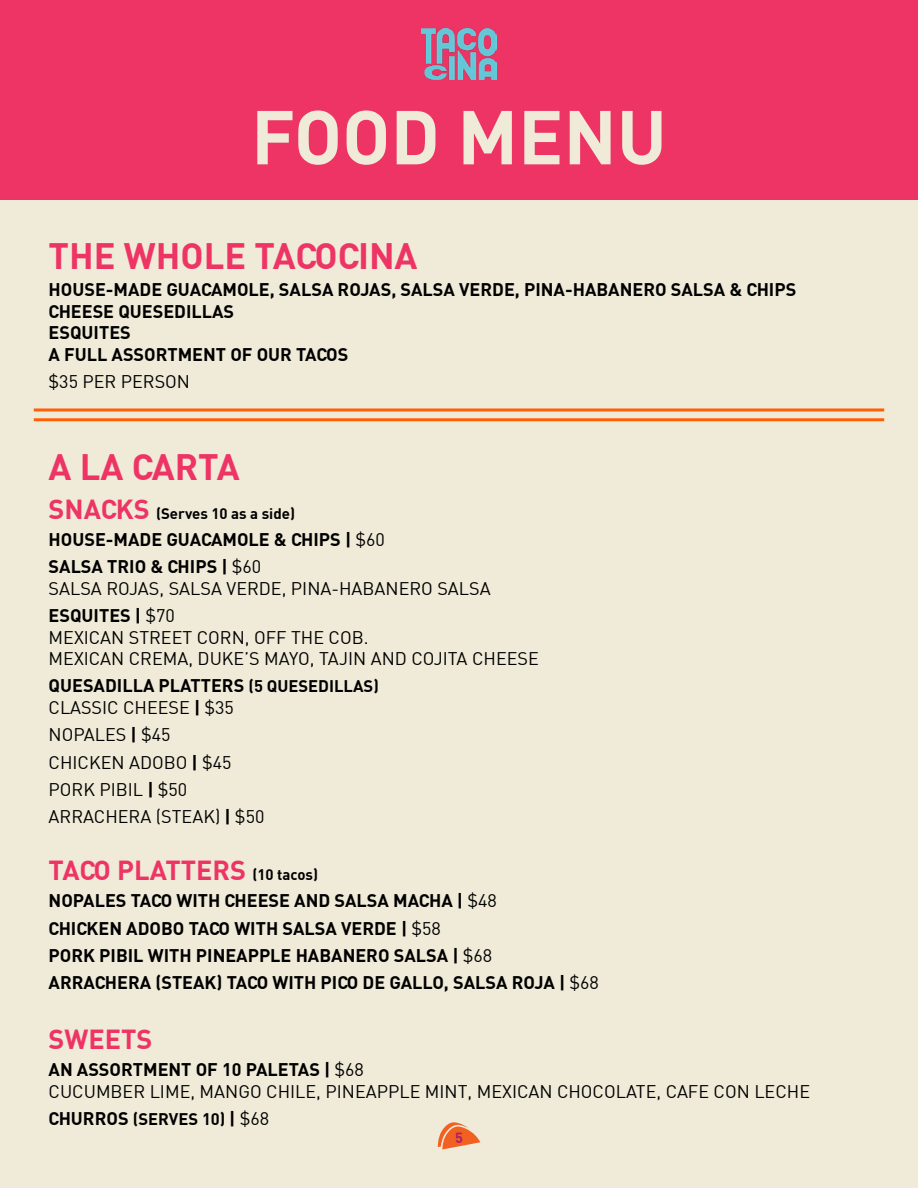
<style>
.page{position:relative;width:918px;height:1188px;background:#fff}
.page>*{position:absolute;margin:0;border:0;box-sizing:border-box;transform-origin:0 0}
.t1{font:700 75px "DIN";color:#f0ebd8}
.t2{font:700 36px "DIN";color:#ee3465}
.t3{font:700 27px "DIN";color:#ee3465}
.t4{font:700 18px/21.6px "DIN";color:#000}
.t5{font:18px/27.3px "DIN";color:#000}
.t6{font:700 16.5px "DIN";color:#000}
.t7{font:700 15px "DIN";color:#000}
.t8{font:700 14.4px "DIN";color:#aa2068}
.s1{font-size:27px;color:#ee3465}
.s2{font-weight:400}
.s3{font-weight:700}
.s4{font-size:16.5px}
.s5{font-size:15px;color:#000}
.s6{font-size:18px}
.s7{font-weight:400;font-size:18px}
</style>
<div class="page">
<div style="left:0;top:200px;width:918px;height:988px;background:#f0ebd8"></div>
<div style="left:0;top:0;width:918px;height:200px;background:#ee3465"></div>
<img style="left:422px;top:28px;width:74px;height:52px">
<svg style="left:438px;top:1122px;width:42px;height:27px"></svg>
<hr style="left:34px;top:408px;width:850px;height:3px;background:#ff5f08">
<hr style="left:34px;top:418px;width:850px;height:3px;background:#ff5f08">
<h1 class="t1" style="left:251px;top:88px;width:417px">FOOD MENU</h1>
<h2 class="t2" style="left:49px;top:232px;width:370px">THE WHOLE TACOCINA</h2>
<p class="t4" style="left:49px;top:278px;width:749px">HOUSE-MADE GUACAMOLE, SALSA ROJAS, SALSA VERDE, PINA-HABANERO SALSA &amp; CHIPS CHEESE QUESEDILLAS<br>ESQUITES<br>A FULL ASSORTMENT OF OUR TACOS</p>
<p class="t5" style="left:49px;top:368px;width:143px">$35 PER PERSON</p>
<h2 class="t2" style="left:49px;top:444px;width:193px">A LA CARTA</h2>
<p class="t7" style="left:49px;top:503px;width:248px"><span class="s1">SNACKS</span> (Serves 10 as a side)</p>
<p class="t4" style="left:49px;top:525px;width:338px;line-height:27.3px">HOUSE-MADE GUACAMOLE &amp; CHIPS | <span class="s2">$60<br></span>SALSA TRIO &amp; CHIPS | <span class="s2">$60</span></p>
<p class="t5" style="left:49px;top:574px;width:444px">SALSA ROJAS, SALSA VERDE, PINA-HABANERO SALSA<br><span class="s3">ESQUITES |</span> $70</p>
<p class="t5" style="left:49px;top:626px;width:492px;line-height:21.6px">MEXICAN STREET CORN, OFF THE COB.<br>MEXICAN CREMA, DUKE’S MAYO, TAJIN AND COJITA CHEESE</p>
<p class="t4" style="left:49px;top:674px;width:332px">QUESADILLA PLATTERS <span class="s4">(5 QUESEDILLAS)<br></span><span class="s2">CLASSIC CHEESE</span> | <span class="s2">$35</span></p>
<p class="t5" style="left:49px;top:721px;width:217px">NOPALES <span class="s3">|</span> $45<br>CHICKEN ADOBO <span class="s3">|</span> $45<br>PORK PIBIL <span class="s3">|</span> $50<br>ARRACHERA (STEAK) <span class="s3">|</span> $50</p>
<h3 class="t3" style="left:49px;top:852px;width:271px">TACO PLATTERS <span class="s5">(10 tacos)</span></h3>
<p class="t4" style="left:49px;top:886px;width:552px;line-height:27.3px">NOPALES TACO WITH CHEESE AND SALSA MACHA | <span class="s2">$48<br></span>CHICKEN ADOBO TACO WITH SALSA VERDE | <span class="s2">$58<br></span>PORK PIBIL WITH PINEAPPLE HABANERO SALSA | <span class="s2">$68<br></span>ARRACHERA (STEAK) TACO WITH PICO DE GALLO, SALSA ROJA | <span class="s2">$68</span></p>
<h3 class="t3" style="left:49px;top:1021px;width:105px">SWEETS</h3>
<p class="t5" style="left:49px;top:1059px;width:763px;line-height:21.6px"><span class="s3">AN ASSORTMENT OF 10 PALETAS |</span> $68<br>CUCUMBER LIME, MANGO CHILE, PINEAPPLE MINT, MEXICAN CHOCOLATE, CAFE CON LECHE</p>
<p class="t6" style="left:49px;top:1108px;width:222px"><span class="s6">CHURROS</span> (SERVES 10) <span class="s6">|</span> <span class="s7">$68</span></p>
<p class="t8" style="left:455px;top:1128px;width:9px">5</p>
</div>
